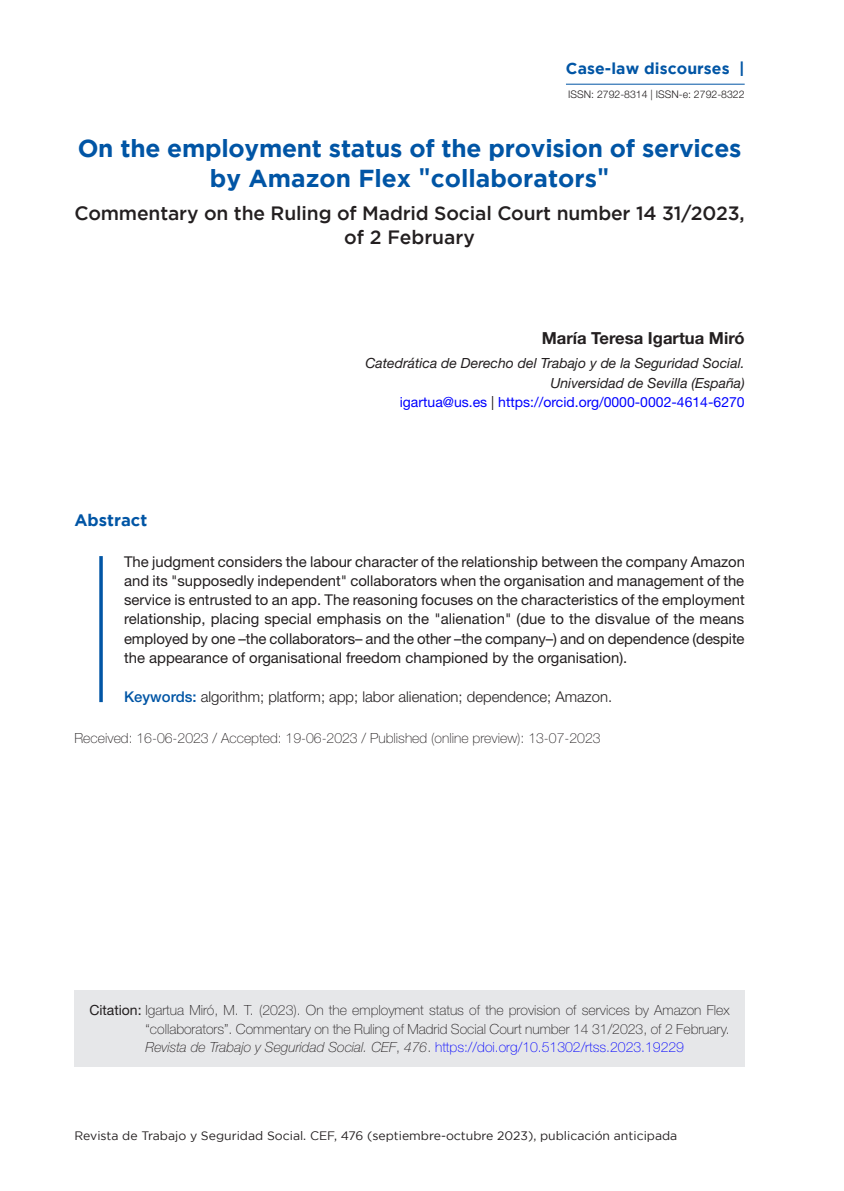
<style>
.page{position:relative;width:844px;height:1191px;background:#fff}
.page>*{position:absolute;margin:0;border:0;box-sizing:border-box;transform-origin:0 0}
.Título_NUEVO_FORMATO{font:700 24.5px/29.8px "Gotham";letter-spacing:-.01em;color:#0155a5;text-align:center}
.Subtitulo{font:500 19.25px/23.6px "Gotham";letter-spacing:-.01em;color:#231f20;text-align:center}
.Autor_Helv{font:700 16.62px "Helvetica Neue LT Std";color:#231f20}
.EXTRACTO{font:700 16.62px "Gotham";color:#0155a5}
.Título_NUEVO_FORMATO-2{font:700 15.75px "Gotham";letter-spacing:.005em;color:#0155a5}
.Texto_EXTRACTO{font:14.88px/19.2px "Helvetica Neue LT Std";color:#231f20;text-align:justify}
.P__CLAVE{font:300 14.88px "Helvetica Neue LT Std";color:#231f20}
.Cómo_citar{font:100 14px/18.4px "Helvetica Neue LT Std";color:#231f20;text-align:justify}
.Cargo_Helv{font:italic 14px "Helvetica Neue LT Std";color:#231f20}
.FECHAS_DE_TRABAJO{font:100 14px "Helvetica Neue LT Std";color:#231f20}
.correo_electrónico{font:14px "Helvetica Neue LT Std";color:#00f}
.t1{font:12.25px "Gotham";color:#231f20}
.t2{font:300 10.5px "Helvetica Neue LT Std";color:#231f20}
.s1{font-family:"Verdana"}
.s2{font-style:italic;color:#231f20}
.s3{font-weight:500;color:#0155a5}
.s4{font-weight:400}
.s5{font-style:italic}
.s6{color:#00f}
</style>
<div class="page">
<svg style="left:99px;top:556px;width:4px;height:146px"></svg>
<div style="left:74px;top:990px;width:670px;height:77px;background:#e6e7e9"></div>
<hr style="left:566px;top:84px;width:178px;height:1px;background:#0155a5">
<p class="Título_NUEVO_FORMATO-2" style="left:566px;top:59px;width:180px">Case-law discourses |</p>
<p class="t2" style="left:568px;top:88px;width:178px">ISSN: 2792-8314 | ISSN-e: 2792-8322</p>
<p class="Título_NUEVO_FORMATO" style="left:78px;top:133px;width:665px">On the employment status of the provision of services by Amazon Flex <span class="s1">"</span>collaborators<span class="s1">"</span></p>
<p class="Subtitulo" style="left:74px;top:201px;width:671px">Commentary on the Ruling of Madrid Social Court number 14 31/2023, of 2 February</p>
<p class="Autor_Helv" style="left:541px;top:328px;width:204px">María Teresa Igartua Miró</p>
<p class="Cargo_Helv" style="left:365px;top:355px;width:380px">Catedrática de Derecho del Trabajo y de la Seguridad Social.</p>
<p class="Cargo_Helv" style="left:550px;top:374px;width:196px">Universidad de Sevilla (España)</p>
<p class="correo_electrónico" style="left:400px;top:393px;width:346px">igartua@us.es <span class="s2">|</span> https://orcid.org/0000-0002-4614-6270</p>
<p class="EXTRACTO" style="left:74px;top:511px;width:74px">Abstract</p>
<p class="Texto_EXTRACTO" style="left:124px;top:551px;width:622px">The judgment considers the labour character of the relationship between the company Amazon and its "supposedly independent" collaborators when the organisation and management of the service is entrusted to an app. The reasoning focuses on the characteristics of the employment relationship, placing special emphasis on the "alienation" (due to the disvalue of the means employed by one –the collaborators– and the other –the company–) and on dependence (despite the appearance of organisational freedom championed by the organisation).</p>
<p class="P__CLAVE" style="left:124px;top:687px;width:489px"><span class="s3">Keywords:</span> algorithm; platform; app; labor alienation; dependence; Amazon.</p>
<p class="FECHAS_DE_TRABAJO" style="left:74px;top:730px;width:527px">Received: 16-06-2023 / Accepted: 19-06-2023 / Published (online preview): 13-07-2023</p>
<p class="Cómo_citar" style="left:145px;top:1001px;width:585px;text-indent:-56px"><span class="s4">Citation:</span> Igartua Miró, M. T. (2023). On the employment status of the provision of services by Amazon Flex “collaborators”. Commentary on the Ruling of Madrid Social Court number 14 31/2023, of 2 February.<br><span class="s5">Revista de Trabajo y Seguridad Social. CEF</span>, <span class="s5">476</span>. <span class="s6">https://doi.org/10.51302/rtss.2023.19229</span></p>
<p class="t1" style="left:74px;top:1128px;width:604px">Revista de Trabajo y Seguridad Social. CEF, 476 (septiembre-octubre 2023), publicación anticipada</p>
</div>
